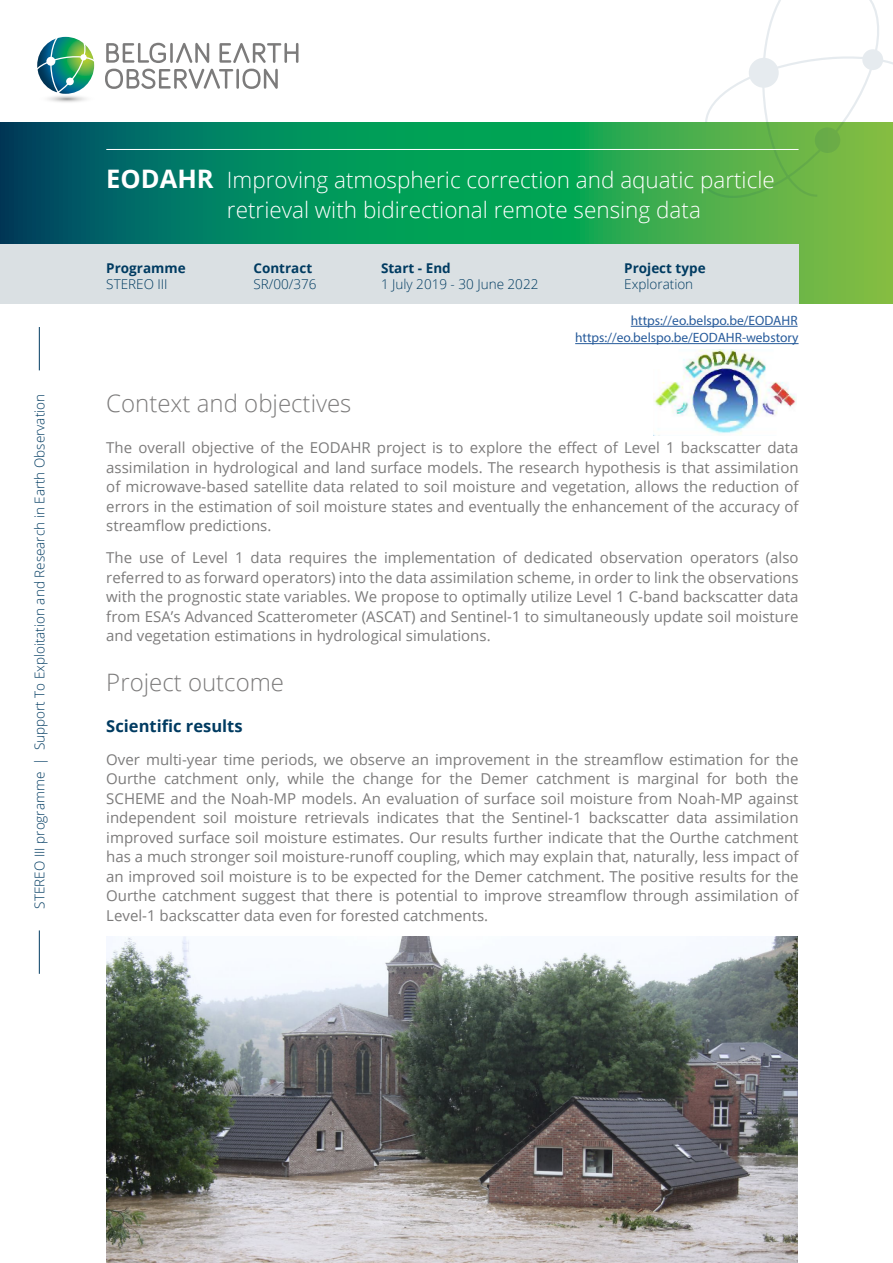
<style>
.page{position:relative;width:893px;height:1263px;background:#fff}
.page>*{position:absolute;margin:0;border:0;box-sizing:border-box;transform-origin:0 0}
.t1{font:300 24px "Open Sans";color:#7c7b7b}
.t2{font:300 22.5px/30px "Open Sans";color:#fff}
.t3{font:700 16.5px "Open Sans";color:#003b61}
.t4{font:15px/19.5px "Open Sans";color:#7c7b7b;text-align:justify}
.t5{font:300 13.5px "Open Sans";color:#003b61}
.t6{font:13.5px/17.4px "Myriad Pro";color:#275b9b;text-align:right}
.t7{font:700 13.5px "Open Sans";color:#003b61}
.s1{font-weight:700;font-size:25.5px}
</style>
<div class="page">
<svg style="left:105px;top:43px;width:193px;height:46px"></svg>
<svg style="left:37px;top:36px;width:58px;height:66px"></svg>
<svg style="left:0;top:122px;width:893px;height:181px;background:#179257"></svg>
<div style="left:0;top:244px;width:799px;height:59px;background:#dae0e3"></div>
<svg style="left:704px;top:0;width:189px;height:200px"></svg>
<div style="left:749px;top:58px;width:30px;height:30px;background:#e6ebef;border-radius:50%"></div>
<div style="left:815px;top:127px;width:25px;height:26px;background:#68ac48;border-radius:50%"></div>
<div style="left:862px;top:49px;width:21px;height:21px;background:#e6ebef;border-radius:50%"></div>
<hr style="left:106px;top:149px;width:693px;height:1px;background:#fff">
<img style="left:106px;top:936px;width:692px;height:327px">
<hr style="left:39px;top:327px;width:1px;height:43px;background:#003b61">
<hr style="left:39px;top:930px;width:1px;height:44px;background:#003b61">
<hr style="left:631px;top:326px;width:167px;height:1px;background:#275b9b">
<hr style="left:575px;top:343px;width:224px;height:1px;background:#275b9b">
<img style="left:654px;top:350px;width:143px;height:84px">
<p class="t5" style="left:30px;top:909px;width:516px;rotate:-90deg">STEREO III programme | Support To Exploitation and Research in Earth Observation</p>
<h2 class="t2" style="left:227px;top:164px;width:549px;text-indent:-121px"><span class="s1">EODAHR</span> Improving atmospheric correction and aquatic particle retrieval with bidirectional remote sensing data</h2>
<p class="t7" style="left:106px;top:259px;width:81px">Programme</p>
<p class="t5" style="left:106px;top:275px;width:63px">STEREO III</p>
<p class="t7" style="left:253px;top:259px;width:60px">Contract</p>
<p class="t5" style="left:253px;top:275px;width:65px">SR/00/376</p>
<p class="t7" style="left:381px;top:259px;width:71px">Start - End</p>
<p class="t5" style="left:381px;top:275px;width:159px">1 July 2019 - 30 June 2022</p>
<p class="t7" style="left:624px;top:259px;width:83px">Project type</p>
<p class="t5" style="left:624px;top:275px;width:71px">Exploration</p>
<p class="t6" style="left:575px;top:311px;width:225px">https://eo.belspo.be/EODAHR https://eo.belspo.be/EODAHR-webstory</p>
<h1 class="t1" style="left:106px;top:387px;width:247px">Context and objectives</h1>
<p class="t4" style="left:106px;top:438px;width:694px">The overall objective of the EODAHR project is to explore the effect of Level 1 backscatter data assimilation in hydrological and land surface models. The research hypothesis is that assimilation of microwave-based satellite data related to soil moisture and vegetation, allows the reduction of errors in the estimation of soil moisture states and eventually the enhancement of the accuracy of streamflow predictions.</p>
<p class="t4" style="left:106px;top:548px;width:694px">The use of Level 1 data requires the implementation of dedicated observation operators (also referred to as forward operators) into the data assimilation scheme, in order to link the observations with the prognostic state variables. We propose to optimally utilize Level 1 C-band backscatter data from ESA’s Advanced Scatterometer (ASCAT) and Sentinel-1 to simultaneously update soil moisture and vegetation estimations in hydrological simulations.</p>
<h1 class="t1" style="left:106px;top:666px;width:179px">Project outcome</h1>
<p class="t3" style="left:106px;top:715px;width:138px">Scientific results</p>
<p class="t4" style="left:106px;top:749px;width:694px">Over multi-year time periods, we observe an improvement in the streamflow estimation for the Ourthe catchment only, while the change for the Demer catchment is marginal for both the SCHEME and the Noah-MP models. An evaluation of surface soil moisture from Noah-MP against independent soil moisture retrievals indicates that the Sentinel-1 backscatter data assimilation improved surface soil moisture estimates. Our results further indicate that the Ourthe catchment has a much stronger soil moisture-runoff coupling, which may explain that, naturally, less impact of an improved soil moisture is to be expected for the Demer catchment. The positive results for the Ourthe catchment suggest that there is potential to improve streamflow through assimilation of Level-1 backscatter data even for forested catchments.</p>
</div>
